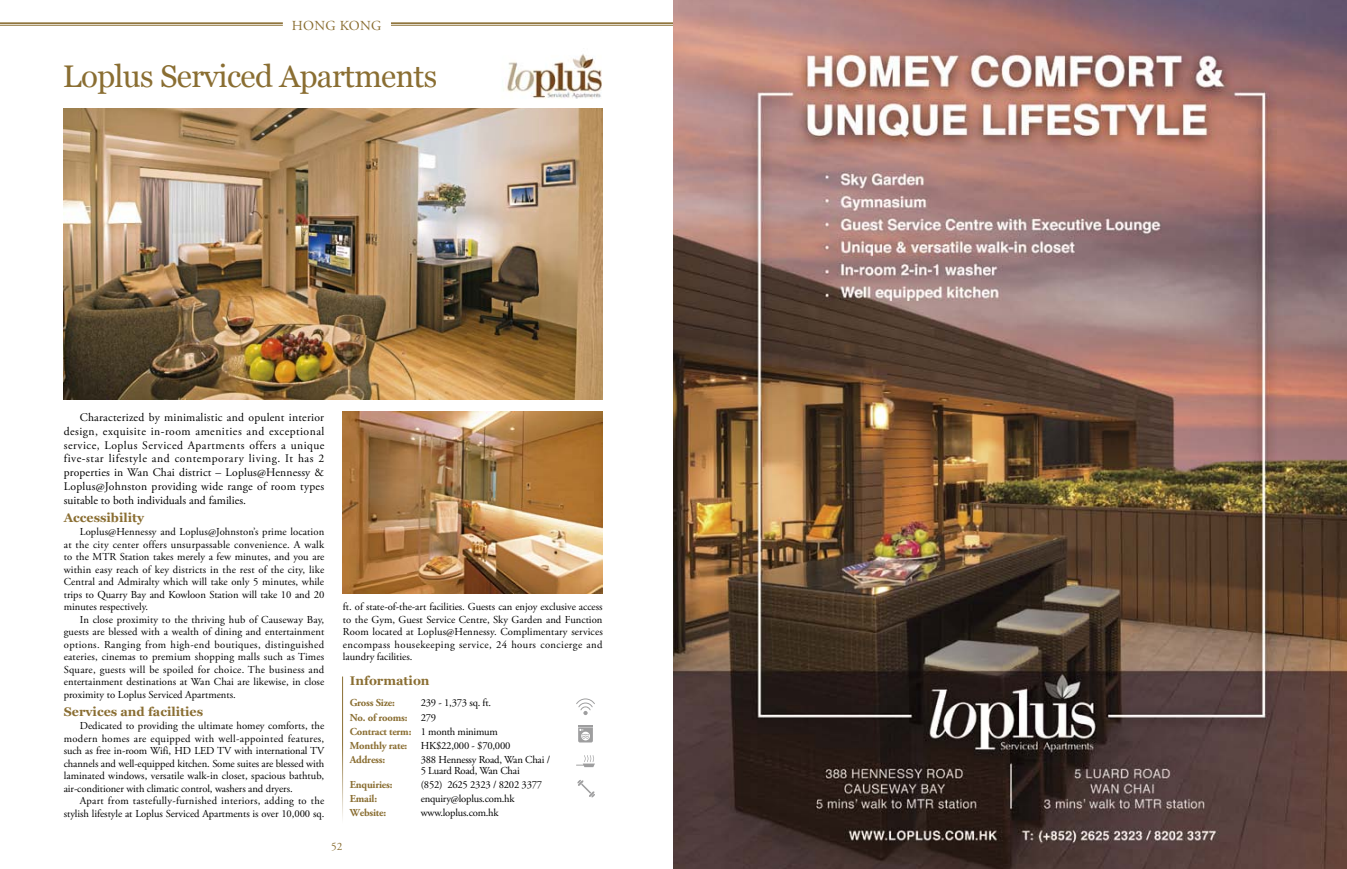
<style>
.page{position:relative;width:1347px;height:869px;background:#fff}
.page>*{position:absolute;margin:0;border:0;box-sizing:border-box;transform-origin:0 0}
.t1{font:31.25px "Georgia";letter-spacing:-.02em;color:#8a6e32}
.t2{font:13.75px "Adobe Garamond Pro";letter-spacing:.025em;color:#8a6e32}
.t3{font:700 12.5px "Georgia";color:#8a6e32}
.t4{font:11.62px/13.8px "Adobe Garamond Pro";color:#000;text-align:justify}
.t5{font:11.25px "Adobe Garamond Pro";color:#8a6e32}
.t6{font:10.62px/12.5px "Adobe Garamond Pro";letter-spacing:-.005em;color:#000;text-align:justify}
.t7{font:700 10.62px/14.1px "Adobe Garamond Pro";letter-spacing:-.02em;color:#8a6e32}
.s1{font-weight:400;color:#000}
</style>
<div class="page">
<img style="left:64px;top:109px;width:538px;height:290px">
<img style="left:342px;top:411px;width:260px;height:182px">
<svg style="left:578px;top:725px;width:15px;height:17px"></svg>
<svg style="left:576px;top:698px;width:19px;height:16px"></svg>
<svg style="left:577px;top:780px;width:18px;height:17px"></svg>
<svg style="left:576px;top:755px;width:19px;height:11px"></svg>
<img style="left:506px;top:54px;width:95px;height:45px">
<hr style="left:342px;top:676px;width:1px;height:156px;background:#8a6e32">
<hr style="left:0;top:22px;width:283px;height:2px;background:#8a6e32">
<hr style="left:0;top:25px;width:283px;height:1px;background:#8a6e32">
<hr style="left:391px;top:22px;width:955px;height:2px;background:#8a6e32">
<hr style="left:391px;top:25px;width:955px;height:1px;background:#8a6e32">
<img style="left:673px;top:0;width:673px;height:868px">
<p class="t2" style="left:292px;top:17px;width:91px">Hong kong</p>
<h1 class="t1" style="left:63px;top:58px;width:376px">Loplus Serviced Apartments</h1>
<p class="t4" style="left:64px;top:411px;width:262px;text-indent:16px">Characterized by minimalistic and opulent interior design, exquisite in-room amenities and exceptional service, Loplus Serviced Apartments offers a unique five-star lifestyle and contemporary living. It has 2 properties in Wan Chai district – Loplus@Hennessy &amp; Loplus@Johnston providing wide range of room types suitable to both individuals and families.</p>
<p class="t3" style="left:64px;top:509px;width:82px">Accessibility</p>
<p class="t6" style="left:64px;top:525px;width:262px;text-indent:16px">Loplus@Hennessy and Loplus@Johnston’s prime location at the city center offers unsurpassable convenience. A walk to the MTR Station takes merely a few minutes, and you are within easy reach of key districts in the rest of the city, like Central and Admiralty which will take only 5 minutes, while trips to Quarry Bay and Kowloon Station will take 10 and 20 minutes respectively.</p>
<p class="t6" style="left:64px;top:613px;width:262px;text-indent:16px">In close proximity to the thriving hub of Causeway Bay, guests are blessed with a wealth of dining and entertainment options. Ranging from high-end boutiques, distinguished eateries, cinemas to premium shopping malls such as Times Square, guests will be spoiled for choice. The business and entertainment destinations at Wan Chai are likewise, in close proximity to Loplus Serviced Apartments.</p>
<p class="t3" style="left:64px;top:703px;width:141px">Services and facilities</p>
<p class="t6" style="left:64px;top:719px;width:262px;text-indent:16px">Dedicated to providing the ultimate homey comforts, the modern homes are equipped with well-appointed features, such as free in-room Wifi, HD LED TV with international TV channels and well-equipped kitchen. Some suites are blessed with laminated windows, versatile walk-in closet, spacious bathtub, air-conditioner with climatic control, washers and dryers.</p>
<p class="t6" style="left:64px;top:794px;width:262px;text-align:right">Apart from tastefully-furnished interiors, adding to the stylish lifestyle at Loplus Serviced Apartments is over 10,000 sq.</p>
<p class="t6" style="left:343px;top:600px;width:261px">ft. of state-of-the-art facilities. Guests can enjoy exclusive access to the Gym, Guest Service Centre, Sky Garden and Function Room located at Loplus@Hennessy. Complimentary services encompass housekeeping service, 24 hours concierge and laundry facilities.</p>
<p class="t3" style="left:350px;top:672px;width:81px">Information</p>
<p class="t7" style="left:350px;top:695px;width:46px">Gross Size:</p>
<p class="t6" style="left:421px;top:696px;width:72px">239 - 1,373 sq. ft.</p>
<p class="t7" style="left:350px;top:710px;width:59px">No. of rooms:</p>
<p class="t7" style="left:350px;top:710px;width:149px;text-indent:71px"><span class="s1">279<br></span>Contract term: <span class="s1">1 month minimum<br></span>Monthly rate:</p>
<p class="t6" style="left:421px;top:739px;width:91px">HK$22,000 - $70,000</p>
<p class="t7" style="left:350px;top:752px;width:37px">Address:</p>
<p class="t6" style="left:421px;top:753px;width:131px;line-height:11.2px">388 Hennessy Road, Wan Chai /<br>5 Luard Road, Wan Chai</p>
<p class="t7" style="left:350px;top:777px;width:44px">Enquiries:</p>
<p class="t6" style="left:421px;top:778px;width:123px">(852) 2625 2323 / 8202 3377</p>
<p class="t7" style="left:350px;top:791px;width:29px">Email:</p>
<p class="t6" style="left:421px;top:792px;width:95px">enquiry@loplus.com.hk</p>
<p class="t7" style="left:350px;top:805px;width:38px">Website:</p>
<p class="t6" style="left:421px;top:806px;width:79px">www.loplus.com.hk</p>
<p class="t5" style="left:331px;top:839px;width:13px">52</p>
</div>
